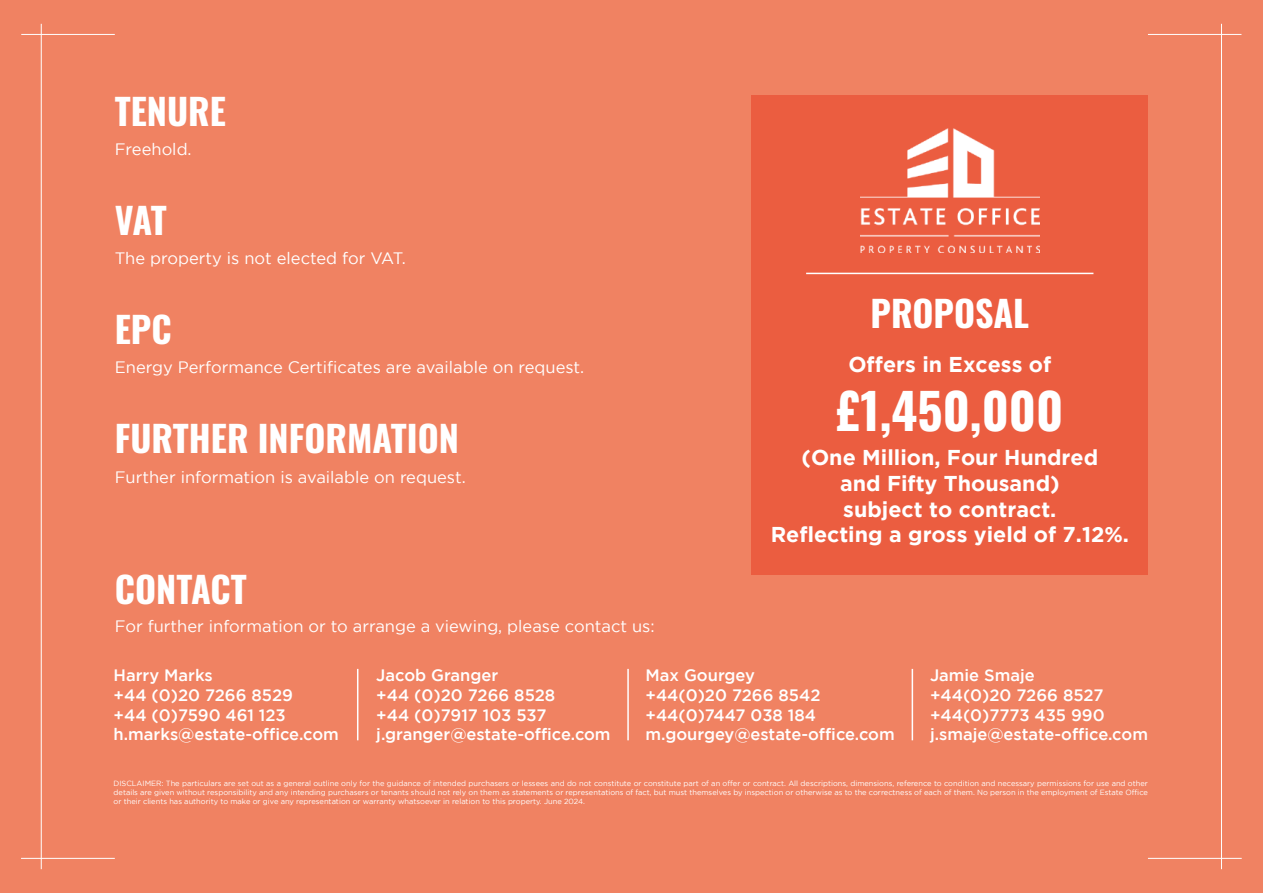
<style>
.page{position:relative;width:1263px;height:893px;background:#f08262}
.page>*{position:absolute;margin:0;border:0;box-sizing:border-box;transform-origin:0 0}
.t1{font:700 49.5px "Oswald";color:#fff}
.t2{font:700 36px "Oswald";color:#fff}
.t3{font:700 21.45px/25.8px "Gotham";color:#fff;text-align:center}
.t4{font:500 16.5px/19.8px "Gotham";color:#fff}
.t5{font:16.5px "Gotham";color:#fff}
.t6{font:7.5px/9px "Gotham";color:#fff;text-align:justify}
</style>
<div class="page">
<hr style="left:41px;top:24px;width:1px;height:845px;background:#fff">
<hr style="left:21px;top:34px;width:94px;height:1px;background:#fff">
<hr style="left:21px;top:858px;width:94px;height:1px;background:#fff">
<hr style="left:1221px;top:24px;width:1px;height:845px;background:#fff">
<hr style="left:1148px;top:34px;width:93px;height:1px;background:#fff">
<hr style="left:1148px;top:858px;width:94px;height:1px;background:#fff">
<div style="left:752px;top:96px;width:396px;height:479px;background:#eb5d40"></div>
<img style="left:860px;top:129px;width:179px;height:123px">
<hr style="left:357px;top:669px;width:1px;height:71px;background:#fff">
<hr style="left:627px;top:669px;width:2px;height:71px;background:#fff">
<hr style="left:912px;top:669px;width:1px;height:71px;background:#fff">
<hr style="left:806px;top:273px;width:287px;height:1px;background:#fff">
<h2 class="t2" style="left:115px;top:93px;width:113px">TENURE</h2>
<h3 class="t5" style="left:115px;top:140px;width:78px">Freehold.</h3>
<h2 class="t2" style="left:115px;top:202px;width:54px">VAT</h2>
<h3 class="t5" style="left:115px;top:249px;width:292px">The property is not elected for VAT.</h3>
<h2 class="t2" style="left:115px;top:311px;width:58px">EPC</h2>
<h3 class="t5" style="left:115px;top:358px;width:471px">Energy Performance Certificates are available on request.</h3>
<h2 class="t2" style="left:115px;top:420px;width:346px">FURTHER INFORMATION</h2>
<h3 class="t5" style="left:115px;top:468px;width:352px">Further information is available on request.</h3>
<h2 class="t2" style="left:115px;top:571px;width:133px">CONTACT</h2>
<h3 class="t5" style="left:115px;top:617px;width:541px">For further information or to arrange a viewing, please contact us:</h3>
<h2 class="t2" style="left:870px;top:294px;width:160px">PROPOSAL</h2>
<h3 class="t3" style="left:848px;top:351px;width:204px">Offers in Excess of</h3>
<h1 class="t1" style="left:836px;top:385px;width:229px">£1,450,000</h1>
<h3 class="t3" style="left:771px;top:444px;width:360px">(One Million, Four Hundred<br>and Fifty Thousand)<br>subject to contract.<br>Reflecting a gross yield of 7.12%.</h3>
<h3 class="t4" style="left:114px;top:665px;width:227px">Harry Marks<br>+44 (0)20 7266 8529<br>+44 (0)7590 461 123 h.marks@estate-office.com</h3>
<h3 class="t4" style="left:376px;top:665px;width:236px">Jacob Granger<br>+44 (0)20 7266 8528<br>+44 (0)7917 103 537 j.granger@estate-office.com</h3>
<h3 class="t4" style="left:645px;top:665px;width:251px">Max Gourgey<br>+44(0)20 7266 8542 +44(0)7447 038 184 m.gourgey@estate-office.com</h3>
<h3 class="t4" style="left:930px;top:665px;width:219px">Jamie Smaje<br>+44(0)20 7266 8527 +44(0)7773 435 990 j.smaje@estate-office.com</h3>
<p class="t6" style="left:114px;top:778px;width:1036px">DISCLAIMER: The particulars are set out as a general outline only for the guidance of intended purchasers or lessees and do not constitute or constitute part of an offer or contract. All descriptions, dimensions, reference to condition and necessary permissions for use and other details are given without responsibility and any intending purchasers or tenants should not rely on them as statements or representations of fact, but must themselves by inspection or otherwise as to the correctness of each of them. No person in the employment of Estate Office or their clients has authority to make or give any representation or warranty whatsoever in relation to this property. June 2024.</p>
</div>
